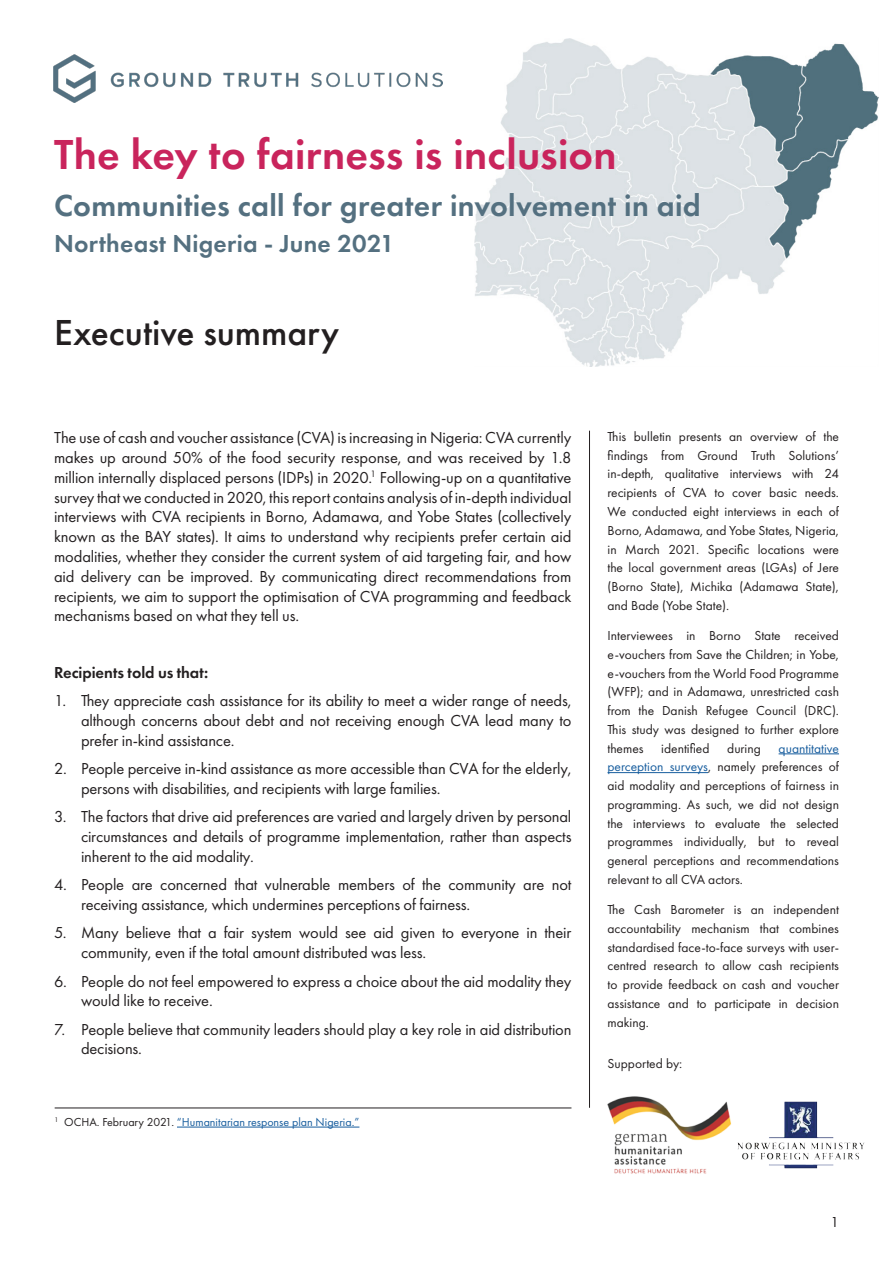
<style>
.page{position:relative;width:893px;height:1263px;background:#fff}
.page>*{position:absolute;margin:0;border:0;box-sizing:border-box;transform-origin:0 0}
.t1{font:600 43.5px "Futura PT";letter-spacing:.005em;color:#c9245c}
.t2{font:500 37.5px "Futura PT";color:#231f20}
.t3{font:600 31.5px "Futura PT";letter-spacing:.01em;color:#547080}
.t4{font:600 25.5px "Futura PT";letter-spacing:.01em;color:#547080}
.t5{font:16.5px/19.8px "Futura PT";letter-spacing:-.01em;color:#231f20}
.t6{font:600 16.5px "Futura PT";letter-spacing:-.005em;color:#231f20}
.t7{font:15px "Futura PT";color:#231f20}
.t8{font:13.5px/18.8px "Futura PT";color:#231f20;text-align:justify}
.t9{font:12px "Futura PT";color:#175d9e}
.t10{font:7.05px "Futura PT";color:#231f20}
.s1{color:#231f20}
.s2{color:#175d9e}
</style>
<div class="page">
<img style="left:474px;top:38px;width:404px;height:328px">
<hr style="left:589px;top:431px;width:1px;height:677px;background:#231f20">
<hr style="left:779px;top:753px;width:60px;height:1px;background:#175d9e">
<hr style="left:607px;top:772px;width:101px;height:1px;background:#175d9e">
<img style="left:54px;top:54px;width:388px;height:49px">
<hr style="left:55px;top:1108px;width:516px;height:1px;background:#231f20">
<hr style="left:177px;top:1127px;width:182px;height:1px;background:#175d9e">
<img style="left:607px;top:1096px;width:123px;height:78px">
<img style="left:730px;top:1101px;width:135px;height:68px">
<h1 class="t1" style="left:54px;top:127px;width:564px">The key to fairness is inclusion</h1>
<h3 class="t3" style="left:54px;top:186px;width:648px">Communities call for greater involvement in aid</h3>
<h3 class="t4" style="left:54px;top:228px;width:342px">Northeast Nigeria - June 2021</h3>
<h2 class="t2" style="left:54px;top:310px;width:287px">Executive summary</h2>
<p class="t5" style="left:54px;top:428px;width:519px;text-align:justify">The use of cash and voucher assistance (CVA) is increasing in Nigeria: CVA currently makes up around 50% of the food security response, and was received by 1.8 million internally displaced persons (IDPs) in 2020.<sup>1</sup> Following-up on a quantitative survey that we conducted in 2020, this report contains analysis of in-depth individual interviews with CVA recipients in Borno, Adamawa, and Yobe States (collectively known as the BAY states). It aims to understand why recipients prefer certain aid modalities, whether they consider the current system of aid targeting fair, and how aid delivery can be improved. By communicating direct recommendations from recipients, we aim to support the optimisation of CVA programming and feedback mechanisms based on what they tell us.</p>
<p class="t6" style="left:54px;top:662px;width:156px">Recipients told us that:</p>
<p class="t5" style="left:81px;top:691px;width:492px;text-align:justify;text-indent:-27px">1. They appreciate cash assistance for its ability to meet a wider range of needs, although concerns about debt and not receiving enough CVA lead many to prefer in-kind assistance.</p>
<p class="t5" style="left:81px;top:759px;width:492px;text-indent:-27px">2. People perceive in-kind assistance as more accessible than CVA for the elderly, persons with disabilities, and recipients with large families.</p>
<p class="t5" style="left:81px;top:807px;width:492px;text-align:justify;text-indent:-27px">3. The factors that drive aid preferences are varied and largely driven by personal circumstances and details of programme implementation, rather than aspects inherent to the aid modality.</p>
<p class="t5" style="left:81px;top:875px;width:492px;text-indent:-27px">4. People are concerned that vulnerable members of the community are not receiving assistance, which undermines perceptions of fairness.</p>
<p class="t5" style="left:81px;top:923px;width:492px;text-indent:-27px">5. Many believe that a fair system would see aid given to everyone in their community, even if the total amount distributed was less.</p>
<p class="t5" style="left:81px;top:971px;width:492px;text-indent:-27px">6. People do not feel empowered to express a choice about the aid modality they would like to receive.</p>
<p class="t5" style="left:81px;top:1019px;width:492px;text-indent:-27px">7. People believe that community leaders should play a key role in aid distribution decisions.</p>
<p class="t9" style="left:64px;top:1115px;width:297px"><span class="s1">OCHA. February 2021.</span> “Humanitarian response plan Nigeria.”</p>
<p class="t10" style="left:55px;top:1115px;width:5px">1</p>
<p class="t8" style="left:607px;top:427px;width:233px">This bulletin presents an overview of the findings from Ground Truth Solutions’ in-depth, qualitative interviews with 24 recipients of CVA to cover basic needs.<br>We conducted eight interviews in each of Borno, Adamawa, and Yobe States, Nigeria, in March 2021. Specific locations were the local government areas (LGAs) of Jere (Borno State), Michika (Adamawa State), and Bade (Yobe State).</p>
<p class="t8" style="left:607px;top:626px;width:233px">Interviewees in Borno State received e-vouchers from Save the Children; in Yobe, e-vouchers from the World Food Programme (WFP); and in Adamawa, unrestricted cash from the Danish Refugee Council (DRC).<br>This study was designed to further explore themes</p>
<p class="t8" style="left:661px;top:739px;width:50px">identified</p>
<p class="t8" style="left:727px;top:739px;width:35px">during</p>
<p class="t8" style="left:607px;top:739px;width:233px;text-indent:171px"><span class="s2">quantitative perception surveys</span>, namely preferences of aid modality and perceptions of fairness in programming. As such, we did not design the interviews to evaluate the selected programmes individually, but to reveal general perceptions and recommendations relevant to all CVA actors.</p>
<p class="t8" style="left:607px;top:900px;width:233px">The Cash Barometer is an independent accountability mechanism that combines standardised face-to-face surveys with user&shy;centred research to allow cash recipients to provide feedback on cash and voucher assistance and to participate in decision making.</p>
<p class="t8" style="left:607px;top:1054px;width:76px">Supported by:</p>
<p class="t7" style="left:830px;top:1213px;width:10px">1</p>
</div>
